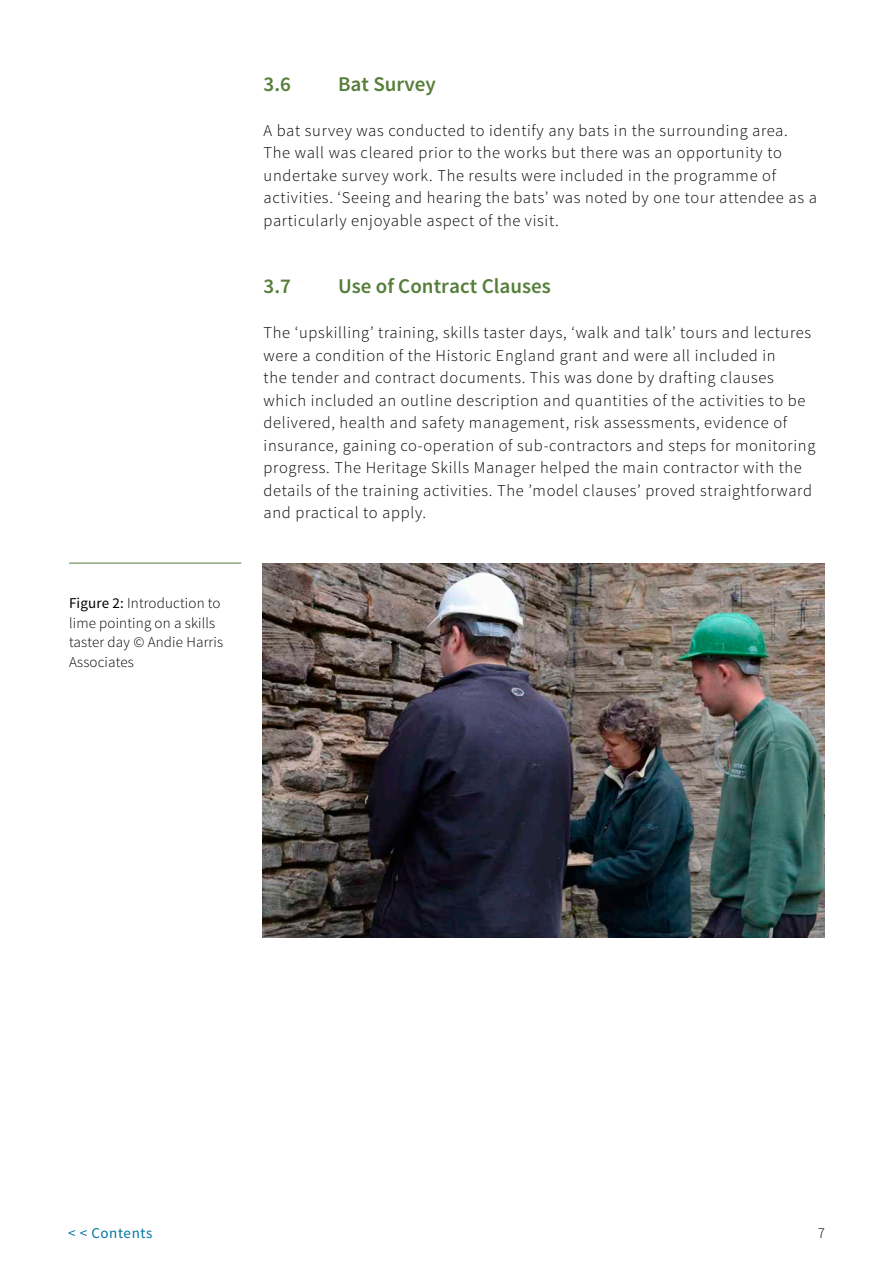
<style>
.page{position:relative;width:893px;height:1263px;background:#fff}
.page>*{position:absolute;margin:0;border:0;box-sizing:border-box;transform-origin:0 0}
.Heading_1{font:600 21px "Source Sans Pro";color:#557e3a}
.Body_text{font:300 16.5px/22.5px "Source Sans Pro";letter-spacing:.04em;color:#000}
.t1{font:300 15px/19.5px "Source Sans Pro";letter-spacing:.01em;color:#000}
.t2{font:15px "Source Sans Pro";letter-spacing:.04em;color:#0076a4}
.s1{font-weight:400}
</style>
<div class="page">
<hr style="left:69px;top:563px;width:172px;height:1px;background:#557e3a">
<img style="left:263px;top:563px;width:562px;height:374px">
<h1 class="Heading_1" style="left:264px;top:70px;width:29px">3.6</h1>
<h1 class="Heading_1" style="left:338px;top:70px;width:99px">Bat Survey</h1>
<p class="Body_text" style="left:264px;top:119px;width:555px">A bat survey was conducted to identify any bats in the surrounding area.<br>The wall was cleared prior to the works but there was an opportunity to undertake survey work. The results were included in the programme of activities. ‘Seeing and hearing the bats’ was noted by one tour attendee as a particularly enjoyable aspect of the visit.</p>
<p class="t1" style="left:69px;top:593px;width:156px"><span class="s1">Figure 2:</span> Introduction to lime pointing on a skills taster day © Andie Harris<br>Associates</p>
<h1 class="Heading_1" style="left:264px;top:273px;width:29px">3.7</h1>
<h1 class="Heading_1" style="left:338px;top:273px;width:214px">Use of Contract Clauses</h1>
<p class="Body_text" style="left:264px;top:321px;width:553px">The ‘upskilling’ training, skills taster days, ‘walk and talk’ tours and lectures were a condition of the Historic England grant and were all included in<br>the tender and contract documents. This was done by drafting clauses which included an outline description and quantities of the activities to be delivered, health and safety management, risk assessments, evidence of insurance, gaining co-operation of sub-contractors and steps for monitoring progress. The Heritage Skills Manager helped the main contractor with the details of the training activities. The ’model clauses’ proved straightforward and practical to apply.</p>
<p class="t2" style="left:68px;top:1224px;width:86px">&lt; &lt; Contents</p>
<p class="t1" style="left:818px;top:1223px;width:9px">7</p>
</div>
